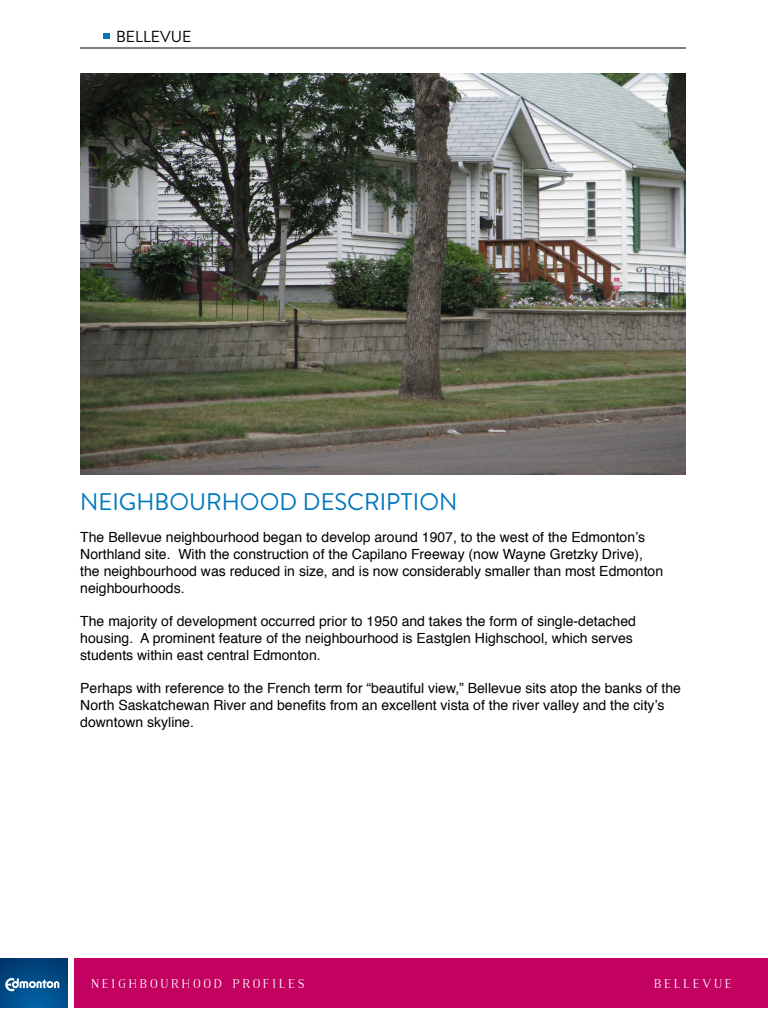
<style>
.page{position:relative;width:768px;height:1024px;background:#fff}
.page>*{position:absolute;margin:0;border:0;box-sizing:border-box;transform-origin:0 0}
.t1{font:24px "Brandon Text";color:#0078bf}
.t2{font:16px "Brandon Text";color:#000}
.t3{font:14px/16.8px "Helvetica";color:#000}
.t4{font:700 12px "Naive";letter-spacing:.2em;color:#fff}
</style>
<div class="page">
<div style="left:0;top:958px;width:68px;height:50px;background:linear-gradient(to bottom,#00396f,#015999)"></div>
<svg style="left:5px;top:978px;width:54px;height:13px"></svg>
<div style="left:74px;top:958px;width:694px;height:50px;background:#c30161"></div>
<hr style="left:80px;top:48px;width:606px;height:1px;background:#000">
<svg style="left:104px;top:34px;width:6px;height:5px"></svg>
<img style="left:80px;top:73px;width:606px;height:402px">
<p class="t2" style="left:116px;top:25px;width:77px">BELLEVUE</p>
<h1 class="t1" style="left:80px;top:485px;width:379px">NEIGHBOURHOOD DESCRIPTION</h1>
<p class="t3" style="left:80px;top:529px;width:584px">The Bellevue neighbourhood began to develop around 1907, to the west of the Edmonton’s Northland site. With the construction of the Capilano Freeway (now Wayne Gretzky Drive), the neighbourhood was reduced in size, and is now considerably smaller than most Edmonton neighbourhoods.</p>
<p class="t3" style="left:80px;top:613px;width:557px">The majority of development occurred prior to 1950 and takes the form of single-detached housing. A prominent feature of the neighbourhood is Eastglen Highschool, which serves students within east central Edmonton.</p>
<p class="t3" style="left:80px;top:681px;width:602px">Perhaps with reference to the French term for “beautiful view,” Bellevue sits atop the banks of the<br>North Saskatchewan River and benefits from an excellent vista of the river valley and the city’s downtown skyline.</p>
<p class="t4" style="left:91px;top:976px;width:215px">NEIGHBOURHOOD PROFILES</p>
<p class="t4" style="left:654px;top:976px;width:79px">BELLEVUE</p>
</div>
